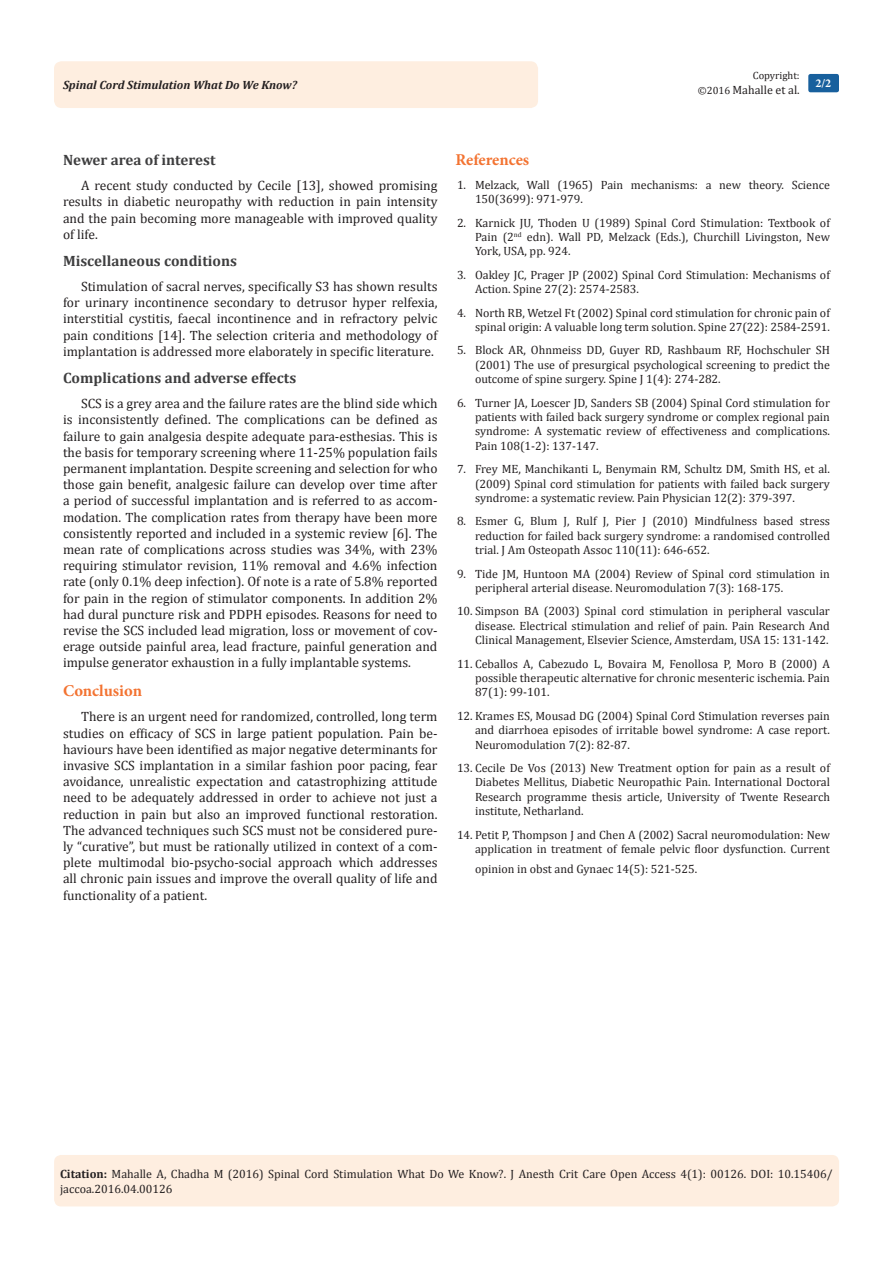
<style>
.page{position:relative;width:893px;height:1263px;background:#fff}
.page>*{position:absolute;margin:0;border:0;box-sizing:border-box;transform-origin:0 0}
.t1{font:700 16.5px "Minion Pro";letter-spacing:-.005em;color:#f37331}
.t2{font:700 15px "Cambria";color:#3e3e3f}
.t3{font:13.5px/16.2px "Cambria";color:#231f20;text-align:justify}
.Citation{font:12px/14.4px "Cambria";color:#231f20;text-align:justify}
.t4{font:italic 700 12px "Cambria";color:#231f20}
.t5{font:700 12px "Minion Pro";color:#fff}
.t6{font:10.5px "Cambria";color:#231f20}
.s1{font-size:10.5px}
.s2{font-weight:700}
</style>
<div class="page">
<div style="left:54px;top:61px;width:484px;height:47px;background:#feeee0;border-radius:8px"></div>
<div style="left:808px;top:74px;width:31px;height:18px;background:#18609d;border-radius:2px"></div>
<div style="left:54px;top:1155px;width:785px;height:51px;background:#feeee0;border-radius:7px"></div>
<p class="t6" style="left:753px;top:69px;width:48px">Copyright:</p>
<p class="Citation" style="left:698px;top:82px;width:103px"><span class="s1">©2016</span> Mahalle et al.</p>
<p class="t4" style="left:63px;top:77px;width:235px">Spinal Cord Stimulation What Do We Know?</p>
<p class="t5" style="left:815px;top:75px;width:17px">2/2</p>
<p class="t2" style="left:63px;top:149px;width:154px">Newer area of interest</p>
<p class="t3" style="left:63px;top:177px;width:376px;text-indent:18px">A recent study conducted by Cecile [13], showed promising results in diabetic neuropathy with reduction in pain intensity and the pain becoming more manageable with improved quality of life.</p>
<p class="t2" style="left:63px;top:250px;width:176px">Miscellaneous conditions</p>
<p class="t3" style="left:63px;top:278px;width:376px;text-indent:18px">Stimulation of sacral nerves, specifically S3 has shown results for urinary incontinence secondary to detrusor hyper relfexia, interstitial cystitis, faecal incontinence and in refractory pelvic pain conditions [14]. The selection criteria and methodology of implantation is addressed more elaborately in specific literature.</p>
<p class="t2" style="left:63px;top:367px;width:235px">Complications and adverse effects</p>
<p class="t3" style="left:63px;top:395px;width:376px;text-indent:18px">SCS is a grey area and the failure rates are the blind side which is inconsistently defined. The complications can be defined as failure to gain analgesia despite adequate para-esthesias. This is the basis for temporary screening where 11-25% population fails permanent implantation. Despite screening and selection for who those gain benefit, analgesic failure can develop over time after a period of successful implantation and is referred to as accom&shy;modation. The complication rates from therapy have been more consistently reported and included in a systemic review [6]. The mean rate of complications across studies was 34%, with 23% requiring stimulator revision, 11% removal and 4.6% infection rate (only 0.1% deep infection). Of note is a rate of 5.8% reported for pain in the region of stimulator components. In addition 2% had dural puncture risk and PDPH episodes. Reasons for need to revise the SCS included lead migration, loss or movement of cov&shy;erage outside painful area, lead fracture, painful generation and impulse generator exhaustion in a fully implantable systems.</p>
<p class="t1" style="left:63px;top:679px;width:81px">Conclusion</p>
<p class="t3" style="left:63px;top:708px;width:376px;text-indent:18px">There is an urgent need for randomized, controlled, long term studies on efficacy of SCS in large patient population. Pain be&shy;haviours have been identified as major negative determinants for invasive SCS implantation in a similar fashion poor pacing, fear avoidance, unrealistic expectation and catastrophizing attitude need to be adequately addressed in order to achieve not just a reduction in pain but also an improved functional restoration.<br>The advanced techniques such SCS must not be considered pure&shy;ly “curative”, but must be rationally utilized in context of a com&shy;plete multimodal bio-psycho-social approach which addresses all chronic pain issues and improve the overall quality of life and functionality of a patient.</p>
<p class="t1" style="left:455px;top:148px;width:75px">References</p>
<p class="Citation" style="left:475px;top:177px;width:356px;text-indent:-18px">1. Melzack, Wall (1965) Pain mechanisms: a new theory. Science<br>150(3699): 971-979.</p>
<p class="Citation" style="left:475px;top:215px;width:356px;text-indent:-18px">2. Karnick JU, Thoden U (1989) Spinal Cord Stimulation: Textbook of Pain (2<sup>nd</sup> edn). Wall PD, Melzack (Eds.), Churchill Livingston, New York, USA, pp. 924.</p>
<p class="Citation" style="left:475px;top:267px;width:356px;text-indent:-18px">3. Oakley JC, Prager JP (2002) Spinal Cord Stimulation: Mechanisms of<br>Action. Spine 27(2): 2574-2583.</p>
<p class="Citation" style="left:457px;top:305px;width:374px;text-align:right">4. North RB, Wetzel Ft (2002) Spinal cord stimulation for chronic pain of spinal origin: A valuable long term solution. Spine 27(22): 2584-2591.</p>
<p class="Citation" style="left:475px;top:343px;width:356px;text-indent:-18px">5. Block AR, Ohnmeiss DD, Guyer RD, Rashbaum RF, Hochschuler SH (2001) The use of presurgical psychological screening to predict the outcome of spine surgery. Spine J 1(4): 274-282.</p>
<p class="Citation" style="left:475px;top:395px;width:356px;text-indent:-18px">6. Turner JA, Loescer JD, Sanders SB (2004) Spinal Cord stimulation for patients with failed back surgery syndrome or complex regional pain syndrome: A systematic review of effectiveness and complications.<br>Pain 108(1-2): 137-147.</p>
<p class="Citation" style="left:475px;top:462px;width:356px;text-indent:-18px">7. Frey ME, Manchikanti L, Benymain RM, Schultz DM, Smith HS, et al. (2009) Spinal cord stimulation for patients with failed back surgery syndrome: a systematic review. Pain Physician 12(2): 379-397.</p>
<p class="Citation" style="left:475px;top:514px;width:356px;text-indent:-18px">8. Esmer G, Blum J, Rulf J, Pier J (2010) Mindfulness based stress reduction for failed back surgery syndrome: a randomised controlled trial. J Am Osteopath Assoc 110(11): 646-652.</p>
<p class="Citation" style="left:475px;top:566px;width:356px;text-indent:-18px">9. Tide JM, Huntoon MA (2004) Review of Spinal cord stimulation in peripheral arterial disease. Neuromodulation 7(3): 168-175.</p>
<p class="Citation" style="left:475px;top:604px;width:356px;text-indent:-18px">10. Simpson BA (2003) Spinal cord stimulation in peripheral vascular disease. Electrical stimulation and relief of pain. Pain Research And Clinical Management, Elsevier Science, Amsterdam, USA 15: 131-142.</p>
<p class="Citation" style="left:475px;top:656px;width:356px;text-indent:-18px">11. Ceballos A, Cabezudo L, Bovaira M, Fenollosa P, Moro B (2000) A possible therapeutic alternative for chronic mesenteric ischemia. Pain 87(1): 99-101.</p>
<p class="Citation" style="left:475px;top:708px;width:356px;text-indent:-18px">12. Krames ES, Mousad DG (2004) Spinal Cord Stimulation reverses pain and diarrhoea episodes of irritable bowel syndrome: A case report.<br>Neuromodulation 7(2): 82-87.</p>
<p class="Citation" style="left:475px;top:761px;width:356px;text-indent:-18px">13. Cecile De Vos (2013) New Treatment option for pain as a result of Diabetes Mellitus, Diabetic Neuropathic Pain. International Doctoral Research programme thesis article, University of Twente Research institute, Netharland.</p>
<p class="Citation" style="left:457px;top:827px;width:374px;text-align:right">14. Petit P, Thompson J and Chen A (2002) Sacral neuromodulation: New application in treatment of female pelvic floor dysfunction. Current</p>
<p class="Citation" style="left:475px;top:861px;width:224px">opinion in obst and Gynaec 14(5): 521-525.</p>
<p class="Citation" style="left:60px;top:1167px;width:774px"><span class="s2">Citation:</span> Mahalle A, Chadha M (2016) Spinal Cord Stimulation What Do We Know?. J Anesth Crit Care Open Access 4(1): 00126. DOI: 10.15406/ jaccoa.2016.04.00126</p>
</div>
